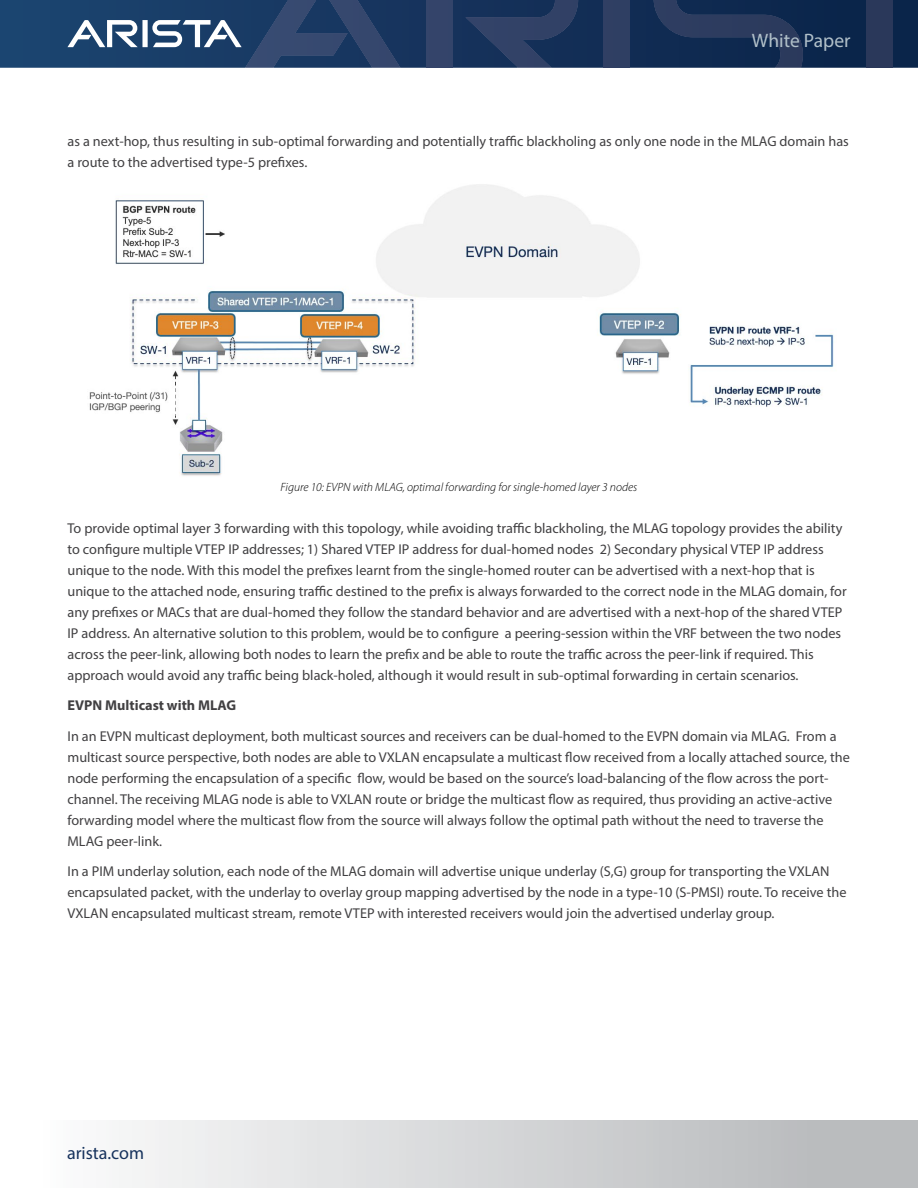
<style>
.page{position:relative;width:918px;height:1188px;background:#fff}
.page>*{position:absolute;margin:0;border:0;box-sizing:border-box;transform-origin:0 0}
.t1{font:19.5px "Myriad Pro";color:#b1c0c9}
.t2{font:18px "Myriad Pro";color:#16325c}
.t3{font:14.25px/21px "Myriad Pro";color:#414042}
.t4{font:700 14.25px "Myriad Pro";color:#414042}
.t5{font:italic 300 12px "Myriad Pro";color:#000}
</style>
<div class="page">
<svg style="left:0;top:0;width:918px;height:68px;background:#13325a"></svg>
<div style="left:426px;top:0;width:26px;height:68px;background:#34446a"></div>
<svg style="left:465px;top:0;width:113px;height:68px;background:#22385f"></svg>
<svg style="left:67px;top:0;width:333px;height:68px;background:#334f75"></svg>
<div style="left:604px;top:0;width:26px;height:68px;background:#2f3f63"></div>
<svg style="left:654px;top:0;width:149px;height:68px;background:#1a3156"></svg>
<div style="left:867px;top:0;width:26px;height:68px;background:#2a385a"></div>
<div style="left:0;top:1120px;width:918px;height:68px;background:linear-gradient(to right,#fff,#b3b5b7)"></div>
<img style="left:89px;top:184px;width:745px;height:292px">
<h1 class="t1" style="left:752px;top:29px;width:100px">White Paper</h1>
<p class="t3" style="left:68px;top:130px;width:783px">as a next-hop, thus resulting in sub-optimal forwarding and potentially traffic blackholing as only one node in the MLAG domain has a route to the advertised type-5 prefixes.</p>
<p class="t5" style="left:281px;top:480px;width:358px">Figure 10: EVPN with MLAG, optimal forwarding for single-homed layer 3 nodes</p>
<p class="t3" style="left:68px;top:517px;width:781px">To provide optimal layer 3 forwarding with this topology, while avoiding traffic blackholing, the MLAG topology provides the ability to configure multiple VTEP IP addresses; 1) Shared VTEP IP address for dual-homed nodes 2) Secondary physical VTEP IP address unique to the node. With this model the prefixes learnt from the single-homed router can be advertised with a next-hop that is unique to the attached node, ensuring traffic destined to the prefix is always forwarded to the correct node in the MLAG domain, for any prefixes or MACs that are dual-homed they follow the standard behavior and are advertised with a next-hop of the shared VTEP IP address. An alternative solution to this problem, would be to configure a peering-session within the VRF between the two nodes across the peer-link, allowing both nodes to learn the prefix and be able to route the traffic across the peer-link if required. This approach would avoid any traffic being black-holed, although it would result in sub-optimal forwarding in certain scenarios.</p>
<p class="t4" style="left:68px;top:696px;width:170px">EVPN Multicast with MLAG</p>
<p class="t3" style="left:68px;top:725px;width:784px">In an EVPN multicast deployment, both multicast sources and receivers can be dual-homed to the EVPN domain via MLAG. From a multicast source perspective, both nodes are able to VXLAN encapsulate a multicast flow received from a locally attached source, the node performing the encapsulation of a specific flow, would be based on the source’s load-balancing of the flow across the port&shy;channel. The receiving MLAG node is able to VXLAN route or bridge the multicast flow as required, thus providing an active-active forwarding model where the multicast flow from the source will always follow the optimal path without the need to traverse the MLAG peer-link.</p>
<p class="t3" style="left:68px;top:860px;width:781px">In a PIM underlay solution, each node of the MLAG domain will advertise unique underlay (S,G) group for transporting the VXLAN encapsulated packet, with the underlay to overlay group mapping advertised by the node in a type-10 (S-PMSI) route. To receive the<br>VXLAN encapsulated multicast stream, remote VTEP with interested receivers would join the advertised underlay group.</p>
<p class="t2" style="left:67px;top:1142px;width:79px">arista.com</p>
</div>
